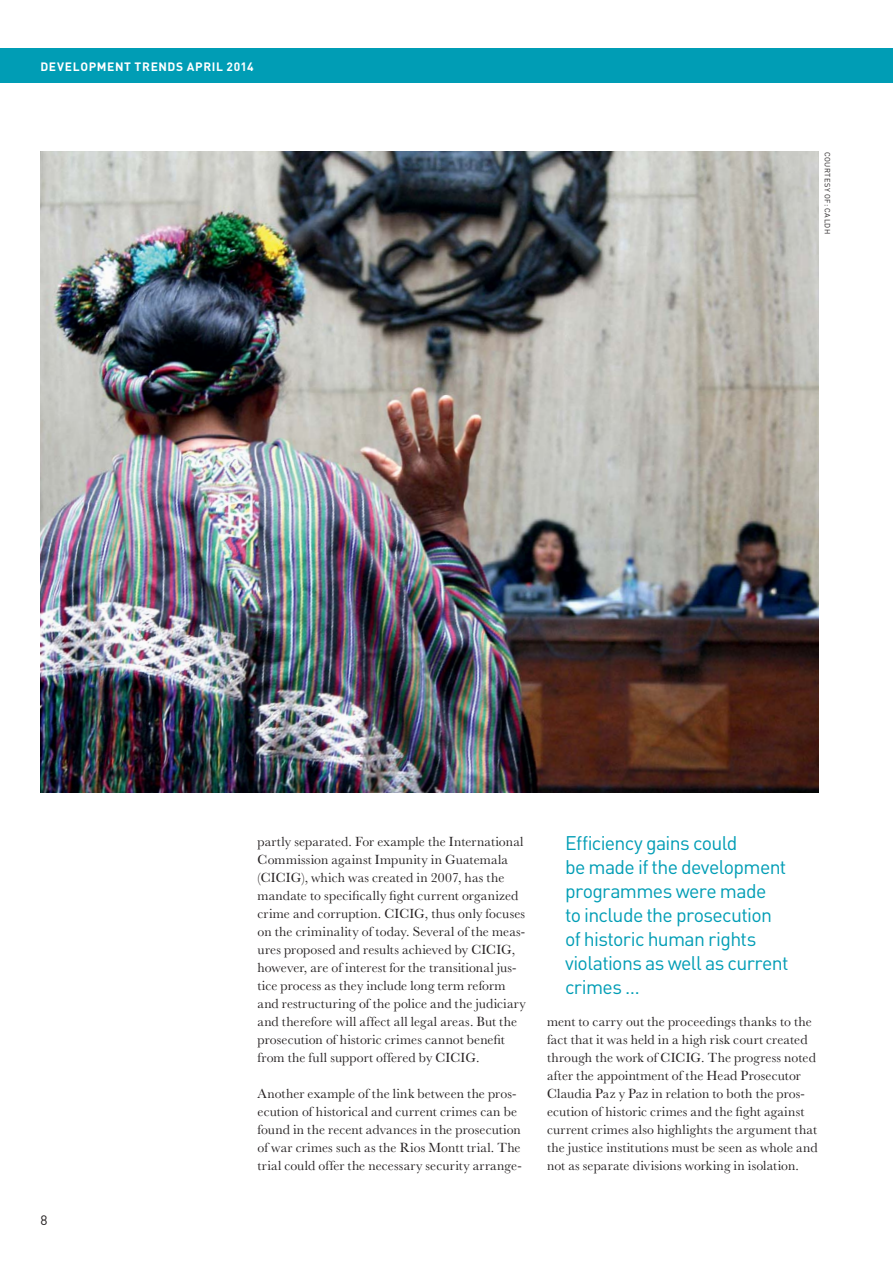
<style>
.page{position:relative;width:893px;height:1263px;background:#fff}
.page>*{position:absolute;margin:0;border:0;box-sizing:border-box;transform-origin:0 0}
.t1{font:19.5px/24px "DIN Pro";letter-spacing:-.035em;color:#009db5}
.t2{font:13.8px/18px "Baskerville MT Std";letter-spacing:.01em;color:#231f20}
.t3{font:13.5px "DIN Pro";color:#231f20}
.t4{font:700 12px "DIN Pro";letter-spacing:.05em;color:#fff}
.t5{font:7.5px "DIN Pro";letter-spacing:.065em;color:#231f20}
</style>
<div class="page">
<div style="left:0;top:49px;width:893px;height:34px;background:#009db5"></div>
<img style="left:40px;top:152px;width:779px;height:640px">
<p class="t4" style="left:40px;top:62px;width:215px">DEVELOPMENT TRENDS APRIL 2014</p>
<p class="t5" style="left:830px;top:152px;width:84px;rotate:90deg">COURTESY OF: CALDH</p>
<p class="t3" style="left:40px;top:1215px;width:9px">8</p>
<p class="t2" style="left:258px;top:834px;width:270px">partly separated. For example the International Commission against Impunity in Guatemala (CICIG), which was created in 2007, has the mandate to specifically fight current organized crime and corruption. CICIG, thus only focuses on the criminality of today. Several of the meas&shy;ures proposed and results achieved by CICIG, however, are of interest for the transitional jus&shy;tice process as they include long term reform and restructuring of the police and the judiciary and therefore will affect all legal areas. But the prosecution of historic crimes cannot benefit from the full support offered by CICIG.</p>
<p class="t2" style="left:258px;top:1086px;width:266px">Another example of the link between the pros&shy;ecution of historical and current crimes can be found in the recent advances in the prosecution of war crimes such as the Rios Montt trial. The trial could offer the necessary security arrange-</p>
<h1 class="t1" style="left:565px;top:833px;width:225px">Efficiency gains could<br>be made if the development programmes were made<br>to include the prosecution of historic human rights violations as well as current crimes …</h1>
<p class="t2" style="left:547px;top:1014px;width:272px">ment to carry out the proceedings thanks to the fact that it was held in a high risk court created through the work of CICIG. The progress noted after the appointment of the Head Prosecutor Claudia Paz y Paz in relation to both the pros&shy;ecution of historic crimes and the fight against current crimes also highlights the argument that the justice institutions must be seen as whole and not as separate divisions working in isolation.</p>
</div>
